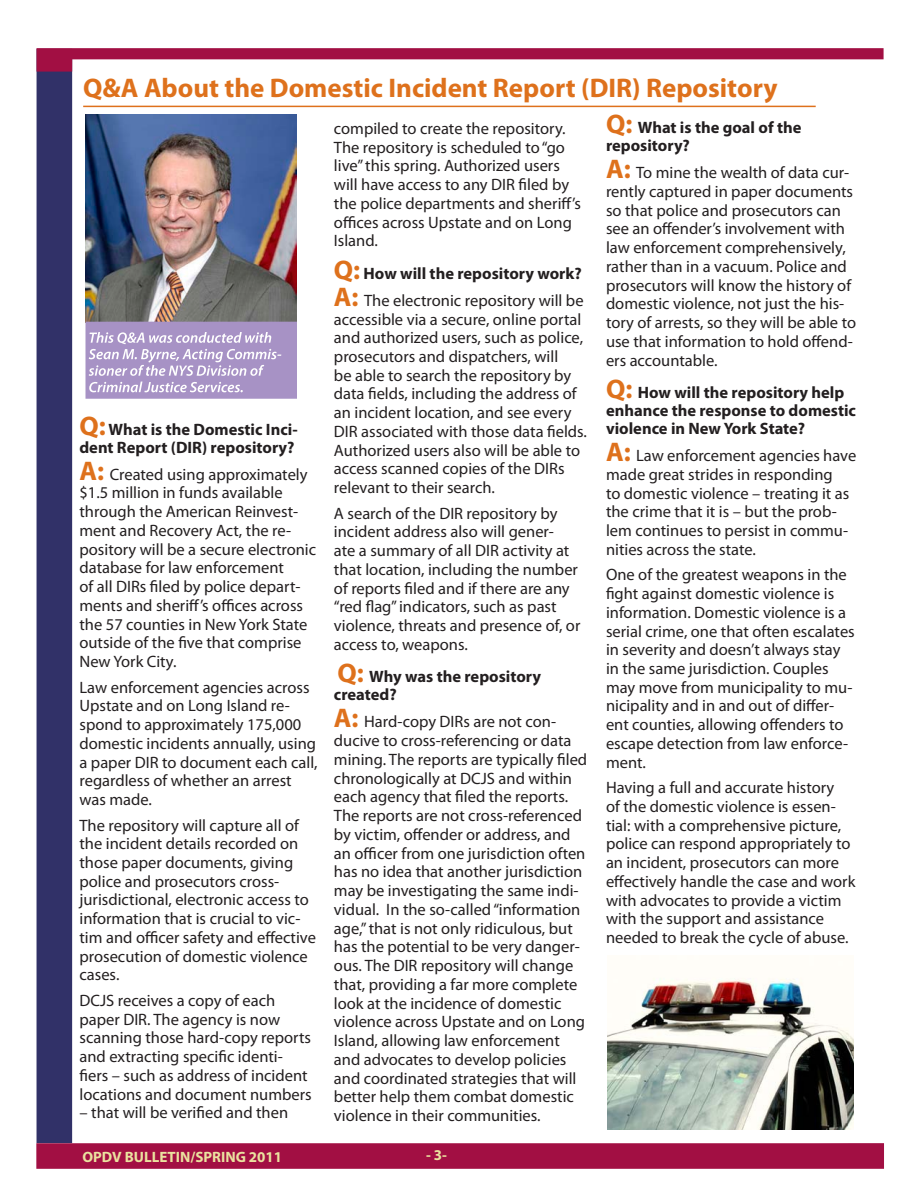
<style>
.page{position:relative;width:918px;height:1188px;background:#fff}
.page>*{position:absolute;margin:0;border:0;box-sizing:border-box;transform-origin:0 0}
.Headline{font:700 27px "Myriad Pro";color:#de711c}
.Headline-2{font:16.5px/18.8px "Myriad Pro";color:#231f20}
.Headline-3{font:700 16.5px/18px "Myriad Pro";color:#231f20}
.t1{font:italic 600 15px/16.5px "Myriad Pro";color:#fff}
.t2{font:700 15px "Myriad Pro";color:#eae29f}
.s1{font-size:27px;color:#de711c}
.s2{font-weight:700;font-size:27px;color:#de711c}
.s3{font-weight:700}
</style>
<div class="page">
<div style="left:37px;top:49px;width:35px;height:1094px;background:#313168"></div>
<svg style="left:37px;top:48px;width:847px;height:24px"></svg>
<svg style="left:36px;top:1143px;width:848px;height:26px;background:#a31246"></svg>
<hr style="left:83px;top:106px;width:733px;height:1px;background:#de711c">
<div style="left:87px;top:323px;width:209px;height:74px;background:#a792c5"></div>
<img style="left:86px;top:114px;width:210px;height:208px">
<div style="left:86px;top:322px;width:211px;height:77px;border:3px solid #a792c5"></div>
<img style="left:608px;top:978px;width:246px;height:152px">
<p class="Headline" style="left:83px;top:71px;width:696px">Q&amp;A About the Domestic Incident Report (DIR) Repository</p>
<p class="t1" style="left:88px;top:329px;width:195px">This Q&amp;A was conducted with<br>Sean M. Byrne, Acting Commis&shy;sioner of the NYS Division of<br>Criminal Justice Services.</p>
<p class="Headline-3" style="left:79px;top:420px;width:220px"><span class="s1">Q:</span> What is the Domestic Inci&shy;dent Report (DIR) repository?</p>
<p class="Headline-2" style="left:80px;top:464px;width:238px"><span class="s2">A:</span> Created using approximately $1.5 million in funds available through the American Reinvest&shy;ment and Recovery Act, the re&shy;pository will be a secure electronic database for law enforcement<br>of all DIRs filed by police depart&shy;ments and sheriff’s offices across the 57 counties in New York State outside of the five that comprise<br>New York City.</p>
<p class="Headline-2" style="left:80px;top:677px;width:240px">Law enforcement agencies across<br>Upstate and on Long Island re&shy;spond to approximately 175,000 domestic incidents annually, using a paper DIR to document each call, regardless of whether an arrest was made.</p>
<p class="Headline-2" style="left:80px;top:815px;width:238px">The repository will capture all of the incident details recorded on those paper documents, giving police and prosecutors cross&shy;jurisdictional, electronic access to information that is crucial to vic&shy;tim and officer safety and effective prosecution of domestic violence cases.</p>
<p class="Headline-2" style="left:80px;top:991px;width:234px">DCJS receives a copy of each paper DIR. The agency is now scanning those hard-copy reports and extracting specific identi&shy;fiers – such as address of incident locations and document numbers</p>
<p class="Headline-2" style="left:80px;top:1103px;width:210px">– that will be verified and then</p>
<p class="t2" style="left:82px;top:1147px;width:201px">OPDV BULLETIN/SPRING 2011</p>
<p class="Headline-2" style="left:334px;top:119px;width:233px">compiled to create the repository.</p>
<p class="Headline-2" style="left:334px;top:137px;width:249px">The repository is scheduled to “go live” this spring. Authorized users will have access to any DIR filed by the police departments and sheriff’s offices across Upstate and on Long<br>Island.</p>
<p class="Headline-2" style="left:334px;top:259px;width:251px;line-height:27px"><span class="s2">Q:</span> <span class="s3">How will the repository work?<br></span><span class="s2">A:</span> The electronic repository will be</p>
<p class="Headline-2" style="left:334px;top:309px;width:255px">accessible via a secure, online portal and authorized users, such as police, prosecutors and dispatchers, will<br>be able to search the repository by data fields, including the address of an incident location, and see every DIR associated with those data fields.<br>Authorized users also will be able to access scanned copies of the DIRs relevant to their search.</p>
<p class="Headline-2" style="left:334px;top:504px;width:248px">A search of the DIR repository by incident address also will gener-<br>ate a summary of all DIR activity at that location, including the number of reports filed and if there are any “red flag” indicators, such as past violence, threats and presence of, or access to, weapons.</p>
<p class="Headline-3" style="left:334px;top:667px;width:209px"><span class="s1">Q:</span> Why was the repository created?</p>
<p class="Headline-2" style="left:334px;top:712px;width:255px"><span class="s2">A:</span> Hard-copy DIRs are not con&shy;ducive to cross-referencing or data mining. The reports are typically filed chronologically at DCJS and within each agency that filed the reports.<br>The reports are not cross-referenced by victim, offender or address, and an officer from one jurisdiction often has no idea that another jurisdiction may be investigating the same indi&shy;vidual. In the so-called “information age,” that is not only ridiculous, but has the potential to be very danger&shy;ous. The DIR repository will change that, providing a far more complete look at the incidence of domestic violence across Upstate and on Long Island, allowing law enforcement and advocates to develop policies and coordinated strategies that will better help them combat domestic violence in their communities.</p>
<p class="t2" style="left:426px;top:1145px;width:23px">- 3-</p>
<p class="Headline" style="left:606px;top:106px;width:28px">Q:</p>
<p class="Headline-3" style="left:606px;top:118px;width:197px;text-indent:32px">What is the goal of the repository?</p>
<p class="Headline-2" style="left:606px;top:163px;width:252px"><span class="s2">A:</span> To mine the wealth of data cur&shy;rently captured in paper documents so that police and prosecutors can see an offender’s involvement with law enforcement comprehensively, rather than in a vacuum. Police and prosecutors will know the history of domestic violence, not just the his&shy;tory of arrests, so they will be able to use that information to hold offend&shy;ers accountable.</p>
<p class="Headline-3" style="left:606px;top:383px;width:252px"><span class="s1">Q:</span> How will the repository help enhance the response to domestic violence in New York State?</p>
<p class="Headline-2" style="left:606px;top:446px;width:252px"><span class="s2">A:</span> Law enforcement agencies have made great strides in responding<br>to domestic violence – treating it as the crime that it is – but the prob&shy;lem continues to persist in commu&shy;nities across the state.</p>
<p class="Headline-2" style="left:606px;top:565px;width:250px">One of the greatest weapons in the fight against domestic violence is information. Domestic violence is a serial crime, one that often escalates in severity and doesn’t always stay in the same jurisdiction. Couples may move from municipality to mu&shy;nicipality and in and out of differ&shy;ent counties, allowing offenders to escape detection from law enforce&shy;ment.</p>
<p class="Headline-2" style="left:606px;top:778px;width:251px">Having a full and accurate history<br>of the domestic violence is essen&shy;tial: with a comprehensive picture, police can respond appropriately to an incident, prosecutors can more effectively handle the case and work with advocates to provide a victim with the support and assistance needed to break the cycle of abuse.</p>
</div>
